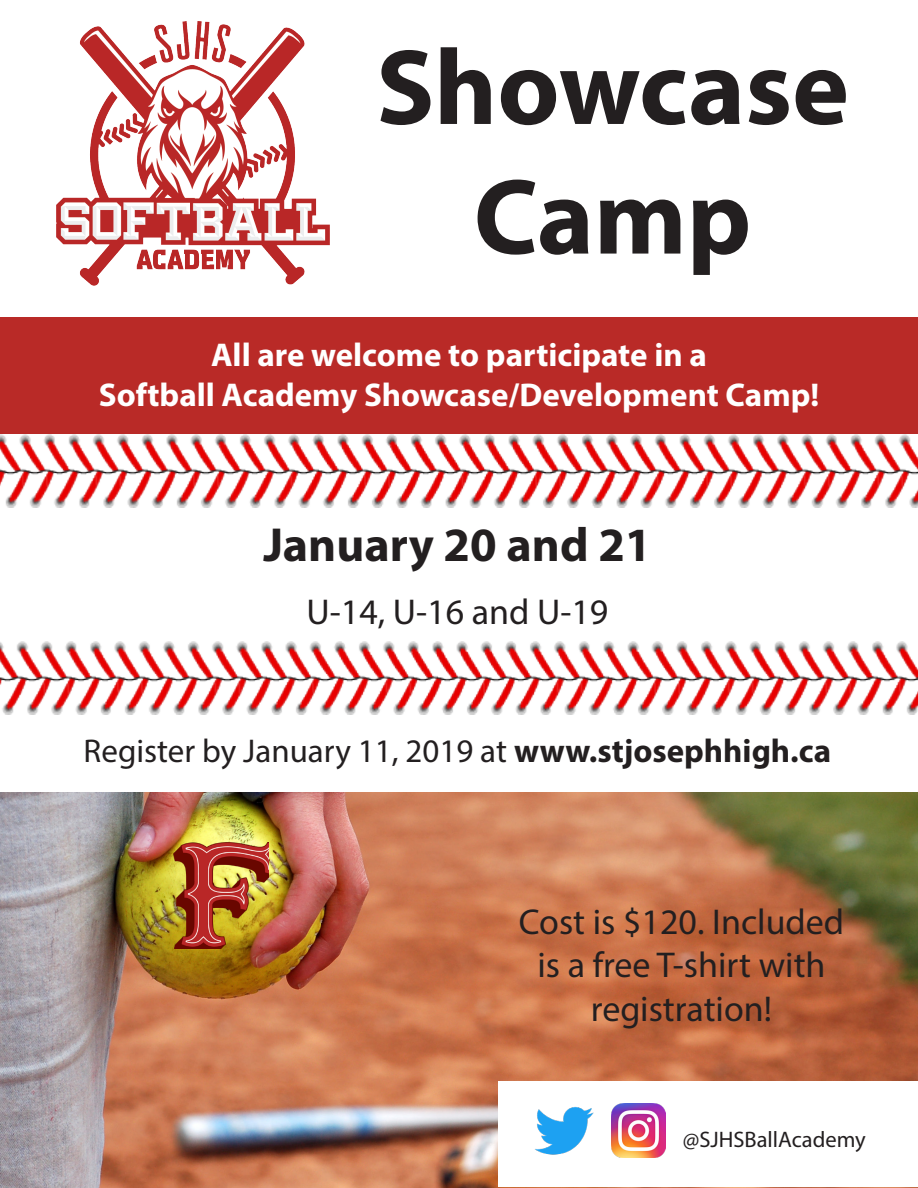
<style>
.page{position:relative;width:918px;height:1188px;background:#fff}
.page>*{position:absolute;margin:0;border:0;box-sizing:border-box;transform-origin:0 0}
.t1{font:700 108px/129.6px "Myriad Pro";color:#231f20;text-align:center}
.t2{font:700 48px "Myriad Pro";color:#231f20}
.t3{font:36px/43.2px "Myriad Pro";color:#231f20;text-align:center}
.t4{font:700 33px "Myriad Pro";color:#fff}
.t5{font:33px "Myriad Pro";color:#231f20}
.t6{font:22.5px "Myriad Pro";color:#231f20}
.s1{font-weight:700}
</style>
<div class="page">
<div style="left:0;top:318px;width:918px;height:116px;background:#b92a27"></div>
<img style="left:56px;top:22px;width:273px;height:264px">
<img style="left:0;top:434px;width:918px;height:74px">
<img style="left:0;top:641px;width:918px;height:74px">
<img style="left:0;top:793px;width:918px;height:395px">
<div style="left:499px;top:1081px;width:419px;height:106px;background:#fff"></div>
<img style="left:535px;top:1106px;width:59px;height:49px">
<img style="left:611px;top:1104px;width:54px;height:54px">
<img style="left:173px;top:843px;width:95px;height:106px">
<p class="t1" style="left:376px;top:19px;width:474px">Showcase<br>Camp</p>
<p class="t4" style="left:211px;top:334px;width:497px">All are welcome to participate in a</p>
<p class="t4" style="left:99px;top:373px;width:722px">Softball Academy Showcase/Development Camp!</p>
<p class="t2" style="left:263px;top:513px;width:390px">January 20 and 21</p>
<p class="t3" style="left:307px;top:590px;width:303px">U-14, U-16 and U-19</p>
<p class="t5" style="left:84px;top:731px;width:749px">Register by January 11, 2019 at <span class="s1">www.stjosephhigh.ca</span></p>
<p class="t3" style="left:519px;top:900px;width:327px">Cost is $120. Included is a free T-shirt with registration!</p>
<p class="t6" style="left:683px;top:1125px;width:184px">@SJHSBallAcademy</p>
</div>
